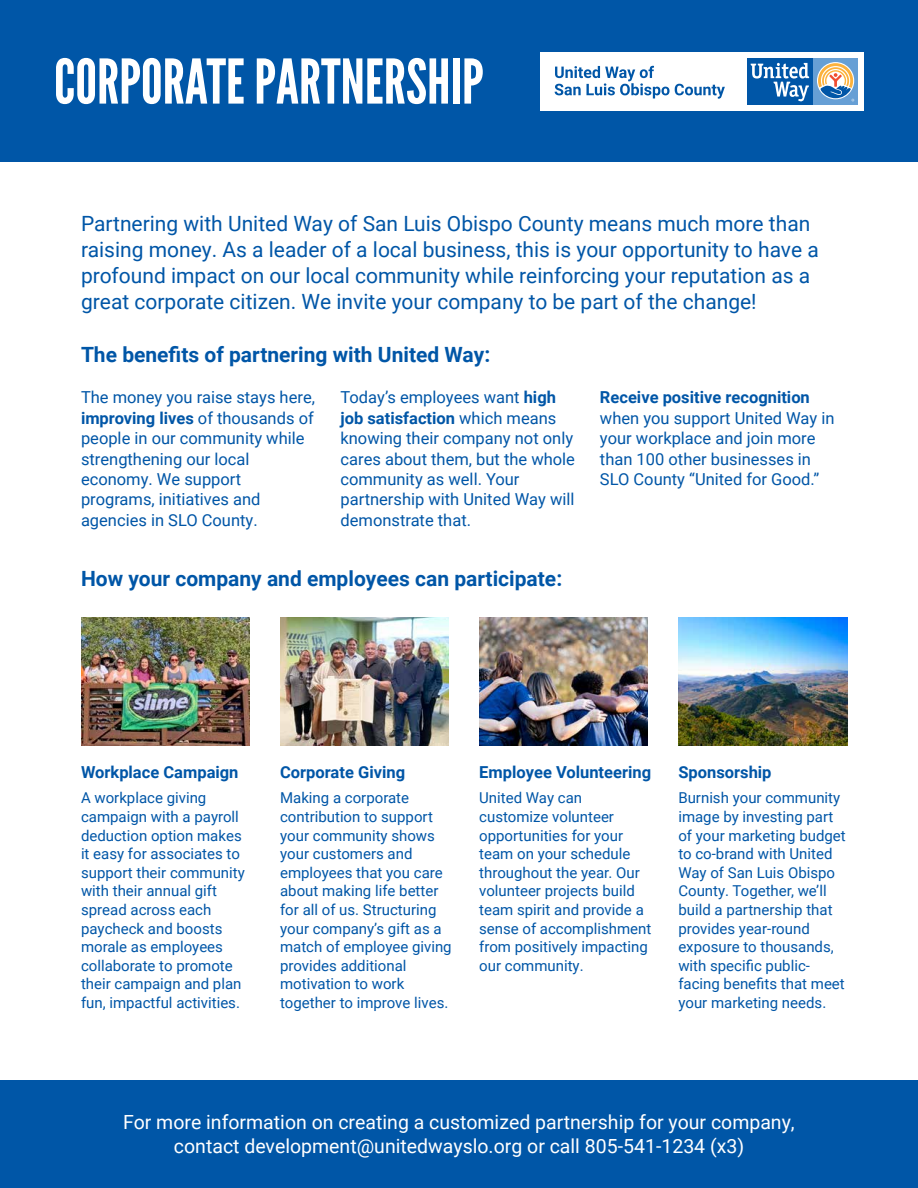
<style>
.page{position:relative;width:918px;height:1188px;background:#fff}
.page>*{position:absolute;margin:0;border:0;box-sizing:border-box;transform-origin:0 0}
.t1{font:61.5px "League Gothic";color:#fff}
.t2{font:21px/26.1px "Roboto";color:#0056a7}
.t3{font:700 21px "Roboto";color:#0056a7}
.t4{font:19.5px/24.2px "Roboto";color:#fff;text-align:center}
.t5{font:16.5px/20.4px "Roboto";color:#0056a7}
.t6{font:700 16.5px "Roboto";color:#0056a7}
.t7{font:15px/18.6px "Roboto";color:#0056a7}
.s1{font-weight:700}
</style>
<div class="page">
<div style="left:0;top:0;width:918px;height:162px;background:#0056a7"></div>
<div style="left:0;top:1080px;width:918px;height:108px;background:#0056a7"></div>
<div style="left:540px;top:52px;width:324px;height:58px;background:#fff"></div>
<div style="left:813px;top:58px;width:45px;height:46px;background:#669fd5"></div>
<div style="left:748px;top:58px;width:65px;height:46px;background:#0056a7"></div>
<svg style="left:817px;top:62px;width:37px;height:37px"></svg>
<svg style="left:751px;top:63px;width:58px;height:38px"></svg>
<svg style="left:818px;top:63px;width:36px;height:38px"></svg>
<svg style="left:555px;top:66px;width:170px;height:33px"></svg>
<img style="left:479px;top:617px;width:169px;height:128px">
<img style="left:280px;top:617px;width:169px;height:129px">
<img style="left:81px;top:617px;width:169px;height:129px">
<img style="left:678px;top:617px;width:169px;height:128px">
<h1 class="t1" style="left:54px;top:45px;width:431px">CORPORATE PARTNERSHIP</h1>
<p class="t2" style="left:81px;top:210px;width:739px">Partnering with United Way of San Luis Obispo County means much more than raising money. As a leader of a local business, this is your opportunity to have a profound impact on our local community while reinforcing your reputation as a great corporate citizen. We invite your company to be part of the change!</p>
<h2 class="t3" style="left:81px;top:340px;width:411px">The benefits of partnering with United Way:</h2>
<p class="t5" style="left:81px;top:386px;width:236px">The money you raise stays here, <span class="s1">improving lives</span> of thousands of people in our community while strengthening our local economy. We support programs, initiatives and agencies in SLO County.</p>
<p class="t5" style="left:340px;top:386px;width:236px">Today’s employees want <span class="s1">high job satisfaction</span> which means knowing their company not only cares about them, but the whole community as well. Your partnership with United Way will demonstrate that.</p>
<p class="t6" style="left:600px;top:386px;width:211px">Receive positive recognition</p>
<p class="t5" style="left:600px;top:407px;width:236px">when you support United Way in your workplace and join more than 100 other businesses in<br>SLO County “United for Good.”</p>
<h2 class="t3" style="left:81px;top:563px;width:483px">How your company and employees can participate:</h2>
<p class="t6" style="left:81px;top:761px;width:159px">Workplace Campaign</p>
<p class="t7" style="left:81px;top:788px;width:165px">A workplace giving campaign with a payroll deduction option makes it easy for associates to support their community with their annual gift spread across each paycheck and boosts morale as employees collaborate to promote their campaign and plan fun, impactful activities.</p>
<p class="t6" style="left:280px;top:761px;width:126px">Corporate Giving</p>
<p class="t7" style="left:280px;top:788px;width:173px">Making a corporate contribution to support your community shows your customers and employees that you care about making life better for all of us. Structuring your company’s gift as a match of employee giving provides additional motivation to work together to improve lives.</p>
<p class="t6" style="left:479px;top:761px;width:173px">Employee Volunteering</p>
<p class="t7" style="left:479px;top:788px;width:174px">United Way can customize volunteer opportunities for your team on your schedule throughout the year. Our volunteer projects build team spirit and provide a sense of accomplishment from positively impacting our community.</p>
<p class="t6" style="left:678px;top:761px;width:95px">Sponsorship</p>
<p class="t7" style="left:678px;top:788px;width:169px">Burnish your community image by investing part of your marketing budget to co-brand with United<br>Way of San Luis Obispo<br>County. Together, we’ll build a partnership that provides year-round exposure to thousands, with specific public&shy;facing benefits that meet your marketing needs.</p>
<h3 class="t4" style="left:123px;top:1109px;width:673px">For more information on creating a customized partnership for your company, contact development@unitedwayslo.org or call 805-541-1234 (x3)</h3>
</div>
